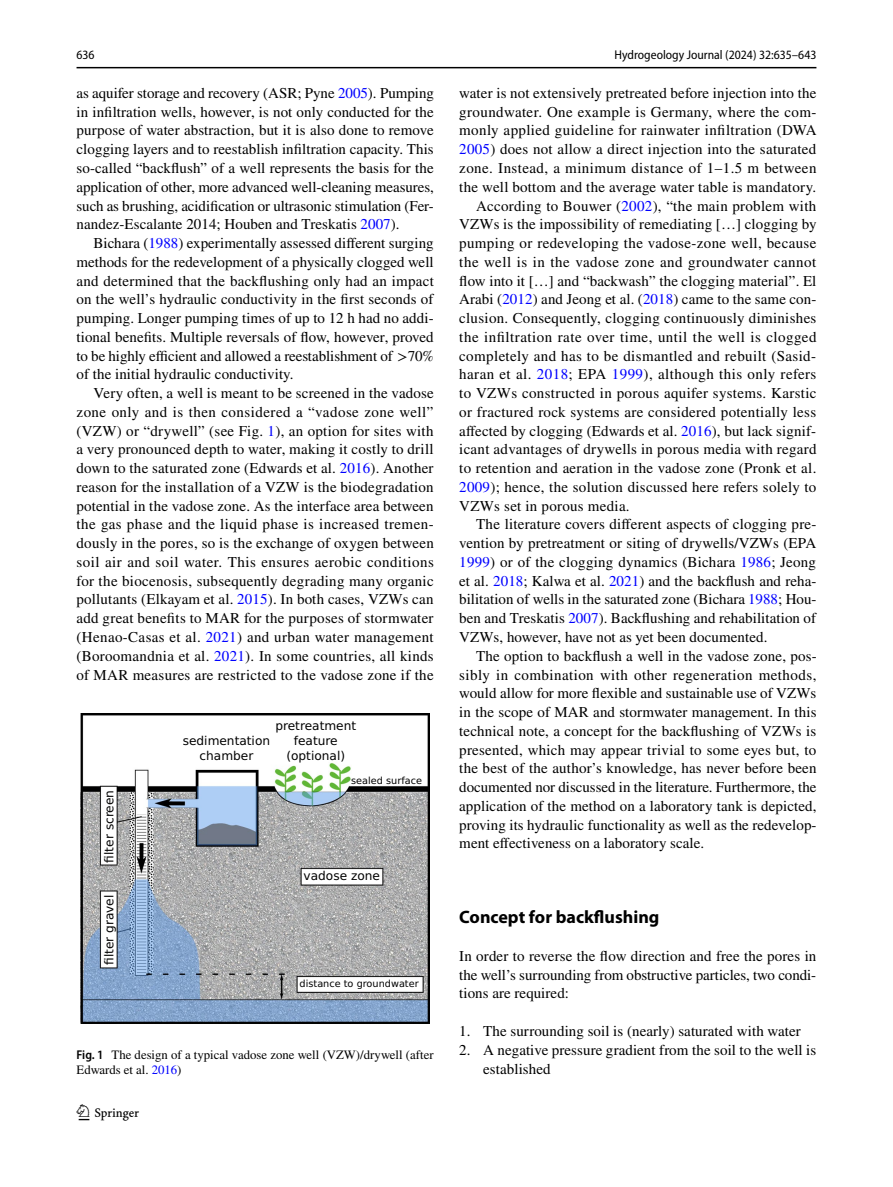
<style>
.page{position:relative;width:893px;height:1187px;background:#fff}
.page>*{position:absolute;margin:0;border:0;box-sizing:border-box;transform-origin:0 0}
.t1{font:22.5px "Springnew Regular 2";color:#000}
.t2{font:700 18px "Myriad Pro";color:#000}
.t3{font:15px/18.8px "STIX";letter-spacing:.01em;color:#000;text-align:justify}
.t4{font:15px "STIX";letter-spacing:.03em;color:#000}
.t5{font:12.75px/15px "STIX";color:#000}
.t6{font:semi-condensed 12.75px "Myriad Pro";color:#000}
.t7{font:12.15px/15.1px "DejaVu Sans";color:#000;text-align:center}
.t8{font:9.75px "DejaVu Sans";color:#000}
.s1{color:#00f}
.s2{font-family:"Myriad Pro";font-weight:600;font-stretch:semi-condensed}
</style>
<div class="page">
<hr style="left:77px;top:67px;width:739px;height:1px;background:#000">
<img style="left:81px;top:713px;width:348px;height:310px">
<p class="t6" style="left:77px;top:48px;width:20px">636</p>
<p class="t6" style="left:615px;top:48px;width:203px">Hydrogeology Journal (2024) 32:635–643</p>
<p class="t3" style="left:77px;top:84px;width:359px">as aquifer storage and recovery (ASR; Pyne <span class="s1">2005</span>). Pumping in infiltration wells, however, is not only conducted for the purpose of water abstraction, but it is also done to remove clogging layers and to reestablish infiltration capacity. This so-called “backflush” of a well represents the basis for the application of other, more advanced well-cleaning measures, such as brushing, acidification or ultrasonic stimulation (Fer&shy;nandez-Escalante 2014; Houben and Treskatis <span class="s1">2007</span>).</p>
<p class="t3" style="left:77px;top:234px;width:359px;text-indent:17px">Bichara (<span class="s1">1988</span>) experimentally assessed different surging methods for the redevelopment of a physically clogged well and determined that the backflushing only had an impact on the well’s hydraulic conductivity in the first seconds of pumping. Longer pumping times of up to 12 h had no addi&shy;tional benefits. Multiple reversals of flow, however, proved to be highly efficient and allowed a reestablishment of &gt;70% of the initial hydraulic conductivity.</p>
<p class="t3" style="left:77px;top:384px;width:359px;text-indent:17px">Very often, a well is meant to be screened in the vadose zone only and is then considered a “vadose zone well” (VZW) or “drywell” (see Fig. <span class="s1">1</span>), an option for sites with a very pronounced depth to water, making it costly to drill down to the saturated zone (Edwards et al. <span class="s1">2016</span>). Another reason for the installation of a VZW is the biodegradation potential in the vadose zone. As the interface area between the gas phase and the liquid phase is increased tremen&shy;dously in the pores, so is the exchange of oxygen between soil air and soil water. This ensures aerobic conditions for the biocenosis, subsequently degrading many organic pollutants (Elkayam et al. <span class="s1">2015</span>). In both cases, VZWs can add great benefits to MAR for the purposes of stormwater (Henao-Casas et al. <span class="s1">2021</span>) and urban water management (Boroomandnia et al. <span class="s1">2021</span>). In some countries, all kinds of MAR measures are restricted to the vadose zone if the</p>
<p class="t7" style="left:275px;top:717px;width:82px">pretreatment feature (optional)</p>
<p class="t7" style="left:183px;top:732px;width:89px">sedimentation chamber</p>
<p class="t7" style="left:101px;top:862px;width:74px;rotate:-90deg">filter screen</p>
<p class="t7" style="left:101px;top:964px;width:72px;rotate:-90deg">filter gravel</p>
<p class="t8" style="left:351px;top:772px;width:72px">sealed surface</p>
<p class="t7" style="left:304px;top:867px;width:78px">vadose zone</p>
<p class="t8" style="left:300px;top:975px;width:121px">distance to groundwater</p>
<p class="t5" style="left:77px;top:1047px;width:359px"><span class="s2">Fig. 1</span> The design of a typical vadose zone well (VZW)/drywell (after<br>Edwards et al. <span class="s1">2016</span>)</p>
<h1 class="t1" style="left:79px;top:1104px;width:62px">1 3</h1>
<p class="t3" style="left:459px;top:84px;width:359px">water is not extensively pretreated before injection into the</p>
<p class="t3" style="left:459px;top:103px;width:359px">groundwater. One example is Germany, where the com-</p>
<p class="t3" style="left:459px;top:122px;width:359px">monly applied guideline for rainwater infiltration (DWA</p>
<p class="t3" style="left:459px;top:141px;width:359px"><span class="s1">2005</span>) does not allow a direct injection into the saturated</p>
<p class="t4" style="left:459px;top:158px;width:359px">zone. Instead, a minimum distance of 1–1.5 m between</p>
<p class="t3" style="left:459px;top:178px;width:358px">the well bottom and the average water table is mandatory.</p>
<p class="t3" style="left:476px;top:197px;width:342px">According to Bouwer (<span class="s1">2002</span>), “the main problem with</p>
<p class="t3" style="left:459px;top:216px;width:359px">VZWs is the impossibility of remediating […] clogging by</p>
<p class="t3" style="left:459px;top:234px;width:359px">pumping or redeveloping the vadose-zone well, because</p>
<p class="t4" style="left:459px;top:251px;width:358px">the well is in the vadose zone and groundwater cannot</p>
<p class="t3" style="left:459px;top:272px;width:359px">flow into it […] and “backwash” the clogging material”. El</p>
<p class="t3" style="left:459px;top:291px;width:359px">Arabi (<span class="s1">2012</span>) and Jeong et al. (<span class="s1">2018</span>) came to the same con-</p>
<p class="t3" style="left:459px;top:309px;width:359px">clusion. Consequently, clogging continuously diminishes</p>
<p class="t4" style="left:459px;top:326px;width:359px">the infiltration rate over time, until the well is clogged</p>
<p class="t3" style="left:459px;top:347px;width:358px">completely and has to be dismantled and rebuilt (Sasid-</p>
<p class="t4" style="left:459px;top:364px;width:359px">haran et al. <span class="s1">2018</span>; EPA <span class="s1">1999</span>), although this only refers</p>
<p class="t3" style="left:459px;top:384px;width:359px">to VZWs constructed in porous aquifer systems. Karstic</p>
<p class="t3" style="left:459px;top:403px;width:358px">or fractured rock systems are considered potentially less</p>
<p class="t3" style="left:459px;top:422px;width:358px">affected by clogging (Edwards et al. <span class="s1">2016</span>), but lack signif-</p>
<p class="t3" style="left:459px;top:441px;width:359px">icant advantages of drywells in porous media with regard</p>
<p class="t3" style="left:459px;top:459px;width:359px">to retention and aeration in the vadose zone (Pronk et al.</p>
<p class="t3" style="left:459px;top:478px;width:359px"><span class="s1">2009</span>); hence, the solution discussed here refers solely to</p>
<p class="t3" style="left:459px;top:497px;width:172px">VZWs set in porous media.</p>
<p class="t3" style="left:476px;top:516px;width:342px">The literature covers different aspects of clogging pre-</p>
<p class="t3" style="left:459px;top:534px;width:359px">vention by pretreatment or siting of drywells/VZWs (EPA</p>
<p class="t3" style="left:459px;top:553px;width:358px"><span class="s1">1999</span>) or of the clogging dynamics (Bichara <span class="s1">1986</span>; Jeong</p>
<p class="t3" style="left:459px;top:572px;width:359px">et al. <span class="s1">2018</span>; Kalwa et al. <span class="s1">2021</span>) and the backflush and reha-</p>
<p class="t3" style="left:459px;top:591px;width:359px">bilitation of wells in the saturated zone (Bichara <span class="s1">1988</span>; Hou-</p>
<p class="t3" style="left:459px;top:609px;width:358px">ben and Treskatis <span class="s1">2007</span>). Backflushing and rehabilitation of</p>
<p class="t3" style="left:459px;top:628px;width:310px">VZWs, however, have not as yet been documented.</p>
<p class="t3" style="left:476px;top:647px;width:342px">The option to backflush a well in the vadose zone, pos-</p>
<p class="t4" style="left:459px;top:664px;width:359px">sibly in combination with other regeneration methods,</p>
<p class="t3" style="left:459px;top:684px;width:359px">would allow for more flexible and sustainable use of VZWs</p>
<p class="t3" style="left:459px;top:703px;width:359px">in the scope of MAR and stormwater management. In this</p>
<p class="t3" style="left:459px;top:722px;width:359px">technical note, a concept for the backflushing of VZWs is</p>
<p class="t3" style="left:459px;top:741px;width:359px">presented, which may appear trivial to some eyes but, to</p>
<p class="t3" style="left:459px;top:759px;width:359px">the best of the author’s knowledge, has never before been</p>
<p class="t3" style="left:459px;top:778px;width:359px">documented nor discussed in the literature. Furthermore, the</p>
<p class="t3" style="left:459px;top:797px;width:359px">application of the method on a laboratory tank is depicted,</p>
<p class="t3" style="left:459px;top:816px;width:359px">proving its hydraulic functionality as well as the redevelop-</p>
<p class="t3" style="left:459px;top:834px;width:247px">ment effectiveness on a laboratory scale.</p>
<p class="t2" style="left:459px;top:905px;width:202px">Concept for backflushing</p>
<p class="t3" style="left:459px;top:947px;width:359px">In order to reverse the flow direction and free the pores in the well’s surrounding from obstructive particles, two condi&shy;tions are required:</p>
<p class="t3" style="left:459px;top:1022px;width:343px">1. The surrounding soil is (nearly) saturated with water</p>
<p class="t3" style="left:483px;top:1041px;width:335px;text-indent:-24px">2. A negative pressure gradient from the soil to the well is established</p>
</div>
